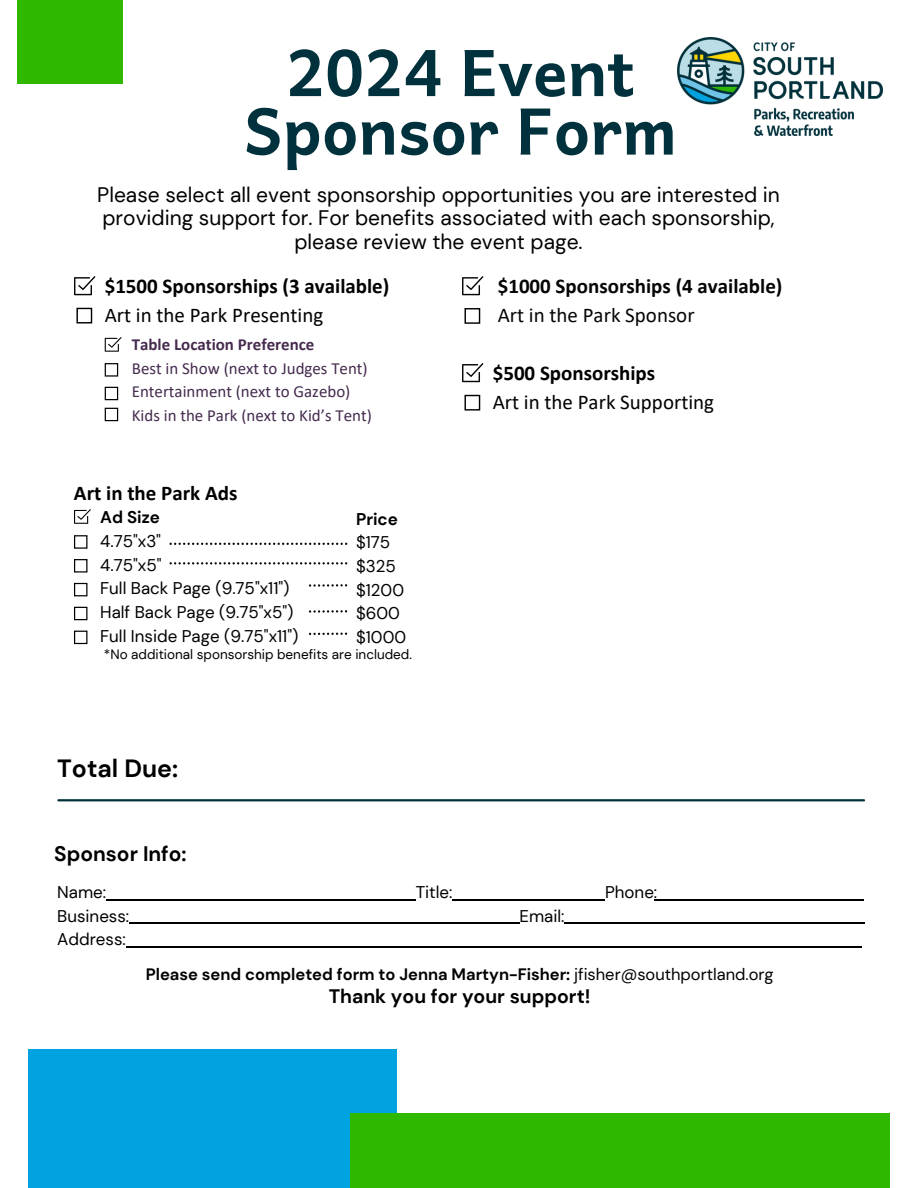
<style>
.page{position:relative;width:918px;height:1188px;background:#fff}
.page>*{position:absolute;margin:0;border:0;box-sizing:border-box;transform-origin:0 0}
.t1{font:700 64.65px "Andika";color:#00313c}
.t2{font:700 24.9px "DM Sans";color:#000}
.t3{font:21px/23.7px "DM Sans";color:#000;text-align:center}
.t4{font:700 21px "Calibri";color:#000}
.t5{font:21px "Calibri";color:#000}
.t6{font:700 21px "Calibri";color:#040606}
.t7{font:21px "Calibri";color:#040606}
.t8{font:700 21px "DM Sans";color:#000}
.t9{font:700 19.5px "DM Sans";color:#000}
.t10{font:16.95px "DM Sans";color:#000}
.t11{font:16.95px "Calibri";color:#452b4e}
.t12{font:700 16.95px "Calibri";color:#452b4e}
.t13{font:700 16.95px "DM Sans";color:#000}
.t14{font:700 16.5px "DM Sans";color:#000}
.t15{font:13.5px "DM Sans";color:#000}
.s1{font-weight:400}
</style>
<div class="page">
<div style="left:18px;top:0;width:105px;height:84px;background:#30b700"></div>
<div style="left:28px;top:1049px;width:369px;height:139px;background:#00a3e0"></div>
<div style="left:351px;top:1113px;width:539px;height:75px;background:#30b700"></div>
<hr style="left:58px;top:799px;width:806px;height:2px;background:#00313c">
<hr style="left:106px;top:899px;width:310px;height:1px;background:#000">
<hr style="left:453px;top:899px;width:152px;height:1px;background:#000">
<hr style="left:657px;top:899px;width:207px;height:1px;background:#000">
<hr style="left:129px;top:923px;width:391px;height:1px;background:#000">
<hr style="left:565px;top:923px;width:300px;height:1px;background:#000">
<hr style="left:126px;top:946px;width:736px;height:1px;background:#000">
<svg style="left:74px;top:276px;width:21px;height:19px"></svg>
<div style="left:76px;top:308px;width:16px;height:15px;border:1px solid #000"></div>
<svg style="left:170px;top:543px;width:177px;height:2px"></svg>
<svg style="left:170px;top:562px;width:177px;height:2px"></svg>
<svg style="left:309px;top:633px;width:38px;height:2px"></svg>
<svg style="left:309px;top:610px;width:38px;height:3px"></svg>
<svg style="left:309px;top:584px;width:38px;height:3px"></svg>
<svg style="left:74px;top:509px;width:17px;height:15px"></svg>
<div style="left:74px;top:535px;width:13px;height:14px;border:1px solid #000"></div>
<div style="left:74px;top:559px;width:13px;height:14px;border:1px solid #000"></div>
<div style="left:74px;top:583px;width:13px;height:13px;border:1px solid #000"></div>
<div style="left:74px;top:607px;width:13px;height:13px;border:1px solid #000"></div>
<div style="left:74px;top:631px;width:13px;height:13px;border:1px solid #000"></div>
<div style="left:465px;top:395px;width:15px;height:16px;border:1px solid #000"></div>
<svg style="left:462px;top:363px;width:21px;height:19px"></svg>
<img style="left:677px;top:37px;width:205px;height:98px">
<div style="left:465px;top:308px;width:15px;height:16px;border:1px solid #000"></div>
<svg style="left:462px;top:276px;width:21px;height:19px"></svg>
<svg style="left:105px;top:337px;width:17px;height:15px"></svg>
<div style="left:105px;top:363px;width:13px;height:14px;border:1px solid #000"></div>
<div style="left:105px;top:387px;width:13px;height:13px;border:1px solid #000"></div>
<div style="left:105px;top:408px;width:13px;height:13px;border:1px solid #000"></div>
<p class="t1" style="left:286px;top:17px;width:351px">2024 Event</p>
<p class="t1" style="left:244px;top:76px;width:435px">Sponsor Form</p>
<p class="t3" style="left:97px;top:182px;width:684px">Please select all event sponsorship opportunities you are interested in providing support for. For benefits associated with each sponsorship, please review the event page.</p>
<p class="t4" style="left:105px;top:277px;width:286px">$1500 Sponsorships (3 available)</p>
<p class="t5" style="left:105px;top:306px;width:220px">Art in the Park Presenting</p>
<p class="t12" style="left:132px;top:337px;width:184px">Table Location Preference</p>
<p class="t11" style="left:132px;top:361px;width:237px">Best in Show (next to Judges Tent)</p>
<p class="t11" style="left:132px;top:384px;width:220px">Entertainment (next to Gazebo)</p>
<p class="t11" style="left:132px;top:408px;width:242px">Kids in the Park (next to Kid’s Tent)</p>
<p class="t4" style="left:74px;top:484px;width:165px">Art in the Park Ads</p>
<p class="t13" style="left:100px;top:507px;width:61px">Ad Size</p>
<p class="t10" style="left:100px;top:530px;width:62px">4.75"x3"</p>
<p class="t10" style="left:100px;top:554px;width:63px">4.75"x5"</p>
<p class="t10" style="left:100px;top:577px;width:191px">Full Back Page (9.75"x11")</p>
<p class="t10" style="left:100px;top:601px;width:195px">Half Back Page (9.75"x5")</p>
<p class="t10" style="left:100px;top:625px;width:200px">Full Inside Page (9.75"x11")</p>
<p class="t13" style="left:356px;top:508px;width:43px">Price</p>
<p class="t10" style="left:356px;top:531px;width:36px">$175</p>
<p class="t10" style="left:356px;top:555px;width:41px">$325</p>
<p class="t10" style="left:356px;top:579px;width:50px">$1200</p>
<p class="t10" style="left:356px;top:602px;width:45px">$600</p>
<p class="t10" style="left:356px;top:626px;width:52px">$1000</p>
<p class="t15" style="left:104px;top:646px;width:310px">*No additional sponsorship benefits are included.</p>
<p class="t2" style="left:57px;top:753px;width:122px">Total Due:</p>
<p class="t8" style="left:54px;top:840px;width:134px">Sponsor Info:</p>
<p class="t6" style="left:498px;top:277px;width:286px">$1000 Sponsorships (4 available)</p>
<p class="t7" style="left:498px;top:307px;width:198px">Art in the Park Sponsor</p>
<p class="t4" style="left:493px;top:364px;width:164px">$500 Sponsorships</p>
<p class="t5" style="left:493px;top:394px;width:223px">Art in the Park Supporting</p>
<p class="t10" style="left:57px;top:881px;width:50px">Name:</p>
<p class="t10" style="left:416px;top:881px;width:38px">Title:</p>
<p class="t10" style="left:605px;top:881px;width:54px">Phone:</p>
<p class="t10" style="left:57px;top:905px;width:73px">Business:</p>
<p class="t10" style="left:520px;top:905px;width:47px">Email:</p>
<p class="t10" style="left:57px;top:928px;width:70px">Address:</p>
<p class="t14" style="left:146px;top:964px;width:629px">Please send completed form to Jenna Martyn-Fisher: <span class="s1">jfisher@southportland.org</span></p>
<p class="t9" style="left:329px;top:983px;width:263px">Thank you for your support!</p>
</div>
